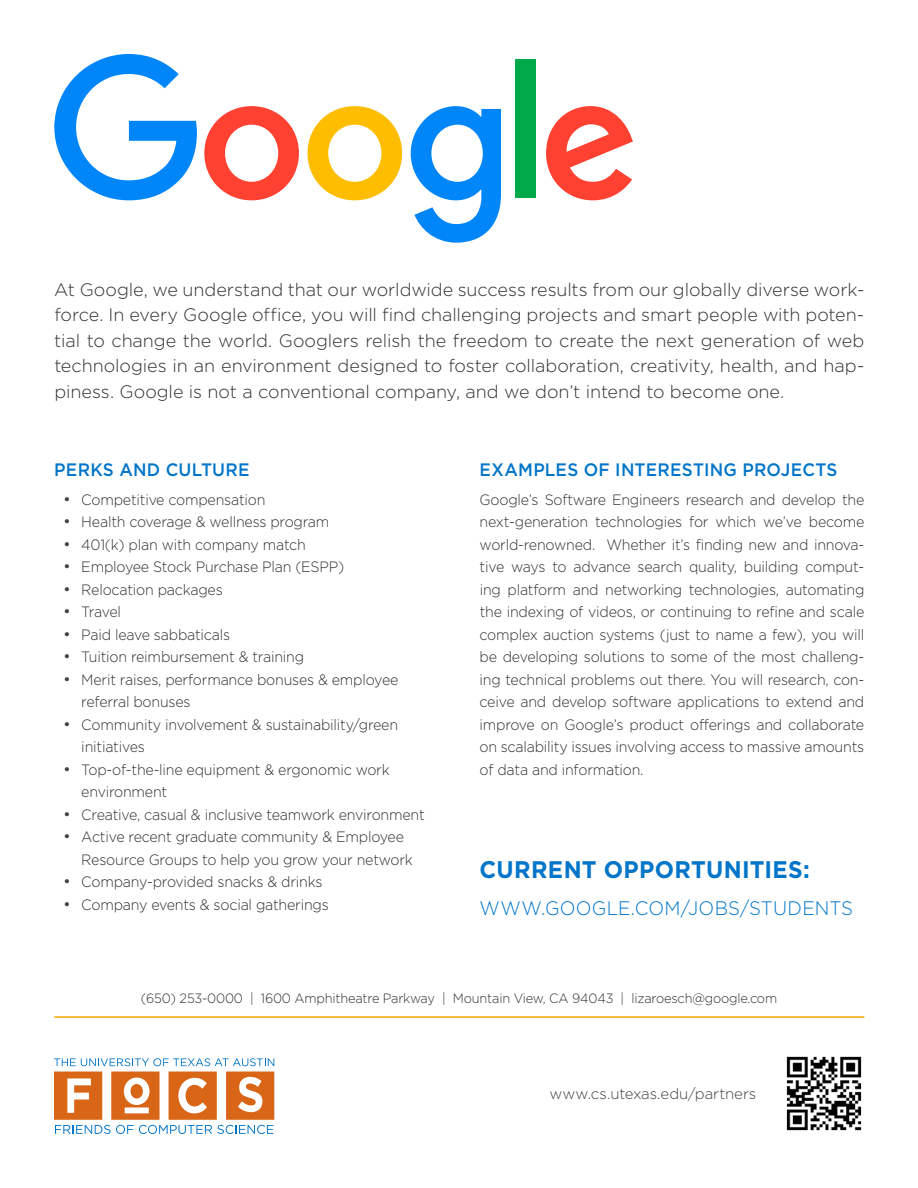
<style>
.page{position:relative;width:918px;height:1188px;background:#fff}
.page>*{position:absolute;margin:0;border:0;box-sizing:border-box;transform-origin:0 0}
.t1{font:700 24px "Gotham";letter-spacing:.015em;color:#0075c9;scale:.95 1}
.t2{font:300 19.5px "Gotham";letter-spacing:.015em;color:#0075c9;scale:.95 1}
.t3{font:300 18px/25.5px "Gotham";letter-spacing:-.005em;color:#313131;text-align:justify}
.t4{font:500 18px "Gotham";letter-spacing:.01em;color:#0075c9;scale:.95 1}
.t5{font:300 15px/22.5px "Gotham";letter-spacing:-.015em;color:#313131;scale:.95 1}
.t6{font:300 15px "Gotham";letter-spacing:-.005em;color:#414141}
.t7{font:300 13.5px "Gotham";letter-spacing:-.015em;color:#313131;scale:.95 1}
.s1{font-size:16.5px;color:#414141}
</style>
<div class="page">
<img style="left:786px;top:1056px;width:76px;height:75px">
<svg style="left:54px;top:1072px;width:220px;height:62px"></svg>
<svg style="left:54px;top:1058px;width:220px;height:8px"></svg>
<svg style="left:54px;top:54px;width:143px;height:146px"></svg>
<svg style="left:204px;top:106px;width:95px;height:94px"></svg>
<svg style="left:308px;top:106px;width:94px;height:94px"></svg>
<svg style="left:411px;top:106px;width:90px;height:137px"></svg>
<div style="left:515px;top:59px;width:21px;height:139px;background:#00aa4b"></div>
<svg style="left:546px;top:106px;width:87px;height:94px"></svg>
<hr style="left:54px;top:1016px;width:810px;height:2px;background:#f7a800">
<p class="t3" style="left:54px;top:276px;width:812px">At Google, we understand that our worldwide success results from our globally diverse work&shy;force. In every Google office, you will find challenging projects and smart people with poten&shy;tial to change the world. Googlers relish the freedom to create the next generation of web technologies in an environment designed to foster collaboration, creativity, health, and hap&shy;piness. Google is not a conventional company, and we don’t intend to become one.</p>
<p class="t4" style="left:54px;top:458px;width:207px">PERKS AND CULTURE</p>
<p class="t5" style="left:63px;top:488px;width:214px"><span class="s1">•</span> Competitive compensation</p>
<p class="t5" style="left:63px;top:510px;width:282px"><span class="s1">•</span> Health coverage &amp; wellness program</p>
<p class="t5" style="left:63px;top:533px;width:257px"><span class="s1">•</span> 401(k) plan with company match</p>
<p class="t5" style="left:63px;top:555px;width:297px"><span class="s1">•</span> Employee Stock Purchase Plan (ESPP)</p>
<p class="t5" style="left:63px;top:578px;width:169px"><span class="s1">•</span> Relocation packages</p>
<p class="t5" style="left:63px;top:600px;width:62px"><span class="s1">•</span> Travel</p>
<p class="t5" style="left:63px;top:623px;width:177px"><span class="s1">•</span> Paid leave sabbaticals</p>
<p class="t5" style="left:63px;top:645px;width:255px"><span class="s1">•</span> Tuition reimbursement &amp; training</p>
<p class="t5" style="left:81px;top:668px;width:335px;text-indent:-18px"><span class="s1">•</span> Merit raises, performance bonuses &amp; employee referral bonuses</p>
<p class="t5" style="left:81px;top:713px;width:335px;text-indent:-18px"><span class="s1">•</span> Community involvement &amp; sustainability/green initiatives</p>
<p class="t5" style="left:81px;top:758px;width:326px;text-indent:-18px"><span class="s1">•</span> Top-of-the-line equipment &amp; ergonomic work environment</p>
<p class="t5" style="left:63px;top:803px;width:382px"><span class="s1">•</span> Creative, casual &amp; inclusive teamwork environment</p>
<p class="t5" style="left:81px;top:825px;width:351px;text-indent:-18px"><span class="s1">•</span> Active recent graduate community &amp; Employee<br>Resource Groups to help you grow your network</p>
<p class="t5" style="left:63px;top:870px;width:274px"><span class="s1">•</span> Company-provided snacks &amp; drinks</p>
<p class="t5" style="left:63px;top:893px;width:281px"><span class="s1">•</span> Company events &amp; social gatherings</p>
<p class="t4" style="left:480px;top:458px;width:378px">EXAMPLES OF INTERESTI NG PROJECTS</p>
<p class="t5" style="left:480px;top:488px;width:407px;text-align:justify">Google’s Software Engineers research and develop the next-generation technologies for which we’ve become world-renowned. Whether it’s finding new and innova&shy;tive ways to advance search quality, building comput&shy;ing platform and networking technologies, automating the indexing of videos, or continuing to refine and scale complex auction systems (just to name a few), you will be developing solutions to some of the most challeng&shy;ing technical problems out there. You will research, con&shy;ceive and develop software applications to extend and improve on Google’s product offerings and collaborate on scalability issues involving access to massive amounts of data and information.</p>
<h1 class="t1" style="left:480px;top:854px;width:349px">CURRENT OPPORTUNITIES:</h1>
<h2 class="t2" style="left:480px;top:896px;width:23px">www</h2>
<h2 class="t2" style="left:541px;top:896px;width:316px">.goog le.com/jobs/students</h2>
<p class="t7" style="left:141px;top:990px;width:671px">(650) 253-0000 | 1600 Amphitheatre Parkway | Mountain View, CA 94043 | lizaroesch@google.com</p>
<p class="t6" style="left:550px;top:1085px;width:208px">www.cs.utexas.edu/partners</p>
</div>
